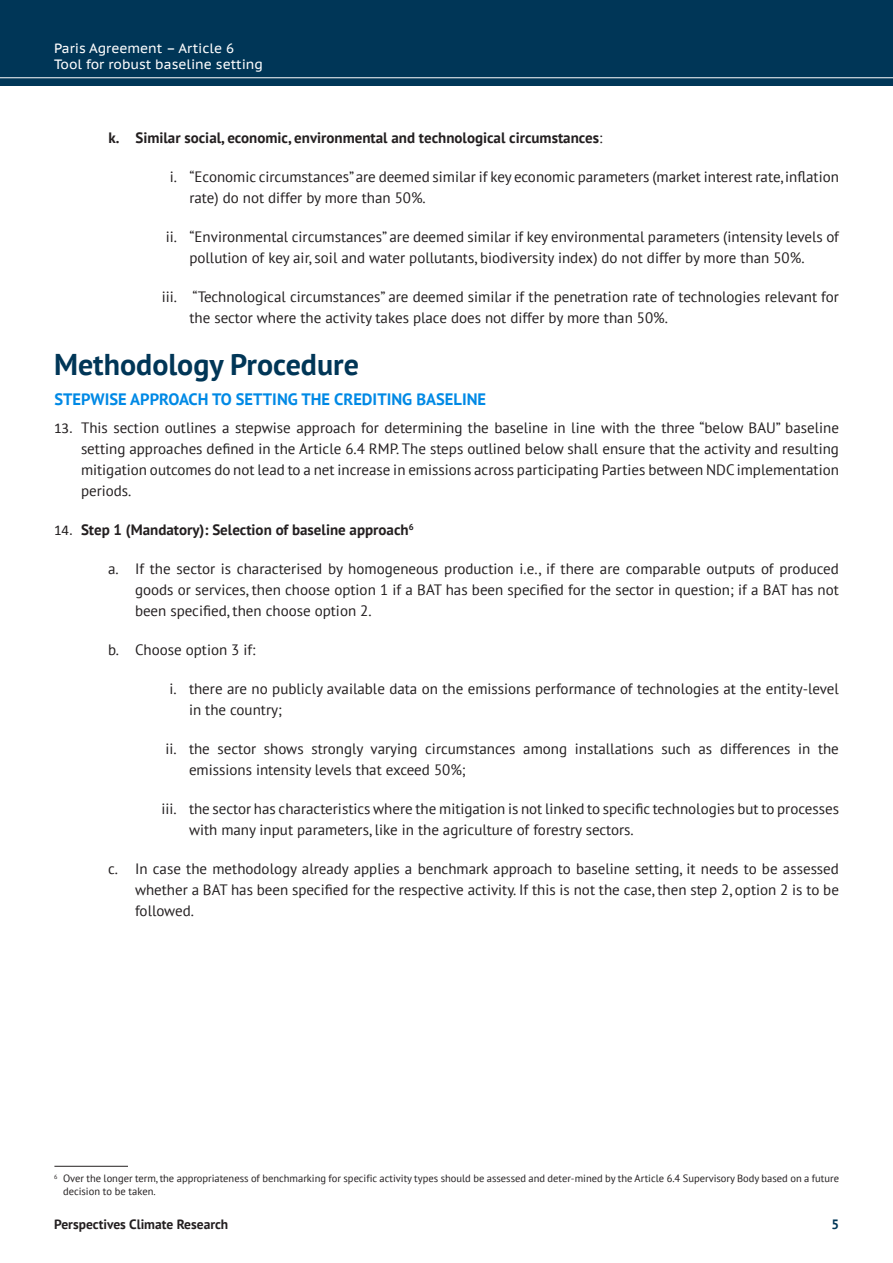
<style>
.page{position:relative;width:893px;height:1263px;background:#fff}
.page>*{position:absolute;margin:0;border:0;box-sizing:border-box;transform-origin:0 0}
.Chapter_title_Layer_0{font:700 30px "PT Sans";color:#003657}
.Box_table_title{font:700 16.5px "PT Sans";color:#0089e5}
.t1{font:15px/21px "PT Sans";color:#231f20}
.t2{font:700 15px "PT Sans";color:#231f20}
.t3{font:13.5px/16.2px "PT Sans Caption";color:#fff}
.t4{font:700 13.5px "PT Sans";color:#231f20}
.t5{font:700 13.5px "PT Sans";color:#003657}
.Footnote_text{font:10.5px/12.6px "PT Sans";color:#231f20}
.Footnote{font:6.15px "PT Sans";color:#231f20}
.s1{font-weight:400}
.s2{font-family:"Calibri"}
.s3{font-family:"Calibri";font-weight:400}
</style>
<div class="page">
<div style="left:0;top:0;width:893px;height:85px;background:#003657"></div>
<hr style="left:0;top:77px;width:893px;height:1px;background:#fff">
<hr style="left:54px;top:1166px;width:74px;height:1px;background:#231f20">
<p class="t3" style="left:54px;top:39px;width:211px">Paris Agreement – Article 6<br>Tool for robust baseline setting</p>
<p class="t2" style="left:108px;top:128px;width:495px">k. Similar social, economic, environmental and technological circumstances<span class="s1">:</span></p>
<p class="t1" style="left:189px;top:166px;width:651px;text-indent:-20px">i. “Economic circumstances” are deemed similar if key economic parameters (market interest rate, inflation rate) do not differ by more than 50%.</p>
<p class="t1" style="left:189px;top:226px;width:651px;text-indent:-24px">ii. “Environmental circumstances” are deemed similar if key environmental parameters (intensity levels of pollution of key air, soil and water pollutants, biodiversity index) do not differ by more than 50%.</p>
<p class="t1" style="left:189px;top:286px;width:651px;text-indent:-28px">iii. “Technological circumstances” are deemed similar if the penetration rate of technologies relevant for the sector where the activity takes place does not differ by more than 50%.</p>
<p class="Chapter_title_Layer_0" style="left:54px;top:345px;width:307px">Methodology Procedure</p>
<p class="Box_table_title" style="left:54px;top:388px;width:433px">STEPWISE APPROACH TO SETTING THE CREDITING BASELINE</p>
<p class="t1" style="left:81px;top:417px;width:759px;text-align:justify;text-indent:-27px"><span class="s2">13.</span> This section outlines a stepwise approach for determining the baseline in line with the three “below BAU” baseline setting approaches defined in the Article 6.4 RMP. The steps outlined below shall ensure that the activity and resulting mitigation outcomes do not lead to a net increase in emissions across participating Parties between NDC implementation periods.</p>
<p class="t2" style="left:54px;top:520px;width:361px"><span class="s3">14.</span> Step 1 (Mandatory): Selection of baseline approach<sup>6</sup></p>
<p class="t1" style="left:135px;top:558px;width:705px;text-align:justify;text-indent:-27px">a. If the sector is characterised by homogeneous production i.e., if there are comparable outputs of produced goods or services, then choose option 1 if a BAT has been specified for the sector in question; if a BAT has not been specified, then choose option 2.</p>
<p class="t1" style="left:108px;top:639px;width:149px">b. Choose option 3 if:</p>
<p class="t1" style="left:189px;top:678px;width:651px;text-indent:-20px">i. there are no publicly available data on the emissions performance of technologies at the entity-level in the country;</p>
<p class="t1" style="left:189px;top:738px;width:651px;text-indent:-24px">ii. the sector shows strongly varying circumstances among installations such as differences in the emissions intensity levels that exceed 50%;</p>
<p class="t1" style="left:189px;top:798px;width:651px;text-indent:-28px">iii. the sector has characteristics where the mitigation is not linked to specific technologies but to processes with many input parameters, like in the agriculture of forestry sectors.</p>
<p class="t1" style="left:135px;top:858px;width:705px;text-align:justify;text-indent:-27px">c. In case the methodology already applies a benchmark approach to baseline setting, it needs to be assessed whether a BAT has been specified for the respective activity. If this is not the case, then step 2, option 2 is to be followed.</p>
<p class="Footnote" style="left:54px;top:1173px;width:5px">6</p>
<p class="Footnote_text" style="left:63px;top:1172px;width:777px">Over the longer term, the appropriateness of benchmarking for specific activity types should be assessed and deter-mined by the Article 6.4 Supervisory Body based on a future decision to be taken.</p>
<p class="t4" style="left:54px;top:1215px;width:176px">Perspectives Climate Research</p>
<p class="t5" style="left:831px;top:1215px;width:9px">5</p>
</div>
